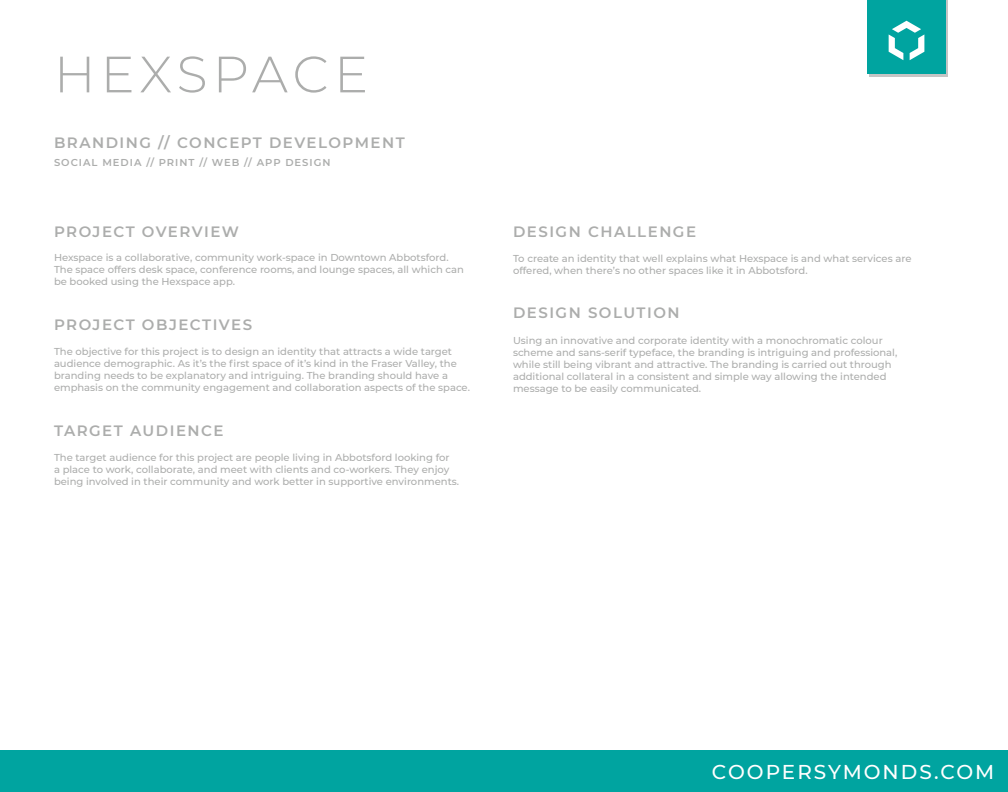
<style>
.page{position:relative;width:1008px;height:792px;background:#fff}
.page>*{position:absolute;margin:0;border:0;box-sizing:border-box;transform-origin:0 0}
.t1{font:300 51px "Montserrat";letter-spacing:.09em;color:#acadac}
.t2{font:500 20px "Montserrat";letter-spacing:.1em;color:#fff}
.t3{font:600 15px "Montserrat";letter-spacing:.1em;color:#acadac}
.t4{font:500 10px/12px "Montserrat";color:#acadac}
.t5{font:600 10px "Montserrat";letter-spacing:.1em;color:#acadac}
</style>
<div class="page">
<div style="left:0;top:750px;width:1008px;height:42px;background:#00a4a0"></div>
<div style="left:870px;top:0;width:78px;height:77px;background:linear-gradient(to right,#c5c5c5,#c5c5c5)"></div>
<div style="left:867px;top:0;width:78px;height:74px;background:#00a4a0"></div>
<svg style="left:889px;top:21px;width:35px;height:39px"></svg>
<h1 class="t1" style="left:54px;top:40px;width:316px">HEXSPACE</h1>
<h3 class="t3" style="left:54px;top:132px;width:352px">BRANDING // CONCEPT DEVELOPMENT</h3>
<p class="t5" style="left:54px;top:155px;width:278px">SOCIAL MEDIA // PRINT // WEB // APP DESIGN</p>
<h3 class="t3" style="left:54px;top:221px;width:187px">PROJECT OVERVIEW</h3>
<p class="t4" style="left:54px;top:251px;width:412px">Hexspace is a collaborative, community work-space in Downtown Abbotsford.<br>The space offers desk space, conference rooms, and lounge spaces, all which can be booked using the Hexspace app.</p>
<h3 class="t3" style="left:54px;top:314px;width:200px">PROJECT OBJECTIVES</h3>
<p class="t4" style="left:54px;top:345px;width:418px">The objective for this project is to design an identity that attracts a wide target audience demographic. As it’s the first space of it’s kind in the Fraser Valley, the branding needs to be explanatory and intriguing. The branding should have a emphasis on the community engagement and collaboration aspects of the space.</p>
<h3 class="t3" style="left:54px;top:420px;width:171px">TARGET AUDIENCE</h3>
<p class="t4" style="left:54px;top:451px;width:407px">The target audience for this project are people living in Abbotsford looking for<br>a place to work, collaborate, and meet with clients and co-workers. They enjoy being involved in their community and work better in supportive environments.</p>
<h3 class="t3" style="left:513px;top:221px;width:185px">DESIGN CHALLENGE</h3>
<p class="t4" style="left:513px;top:252px;width:400px">To create an identity that well explains what Hexspace is and what services are offered, when there’s no other spaces like it in Abbotsford.</p>
<h3 class="t3" style="left:513px;top:302px;width:168px">DESIGN SOLUTION</h3>
<p class="t4" style="left:513px;top:334px;width:386px">Using an innovative and corporate identity with a monochromatic colour scheme and sans-serif typeface, the branding is intriguing and professional, while still being vibrant and attractive. The branding is carried out through additional collateral in a consistent and simple way allowing the intended message to be easily communicated.</p>
<h2 class="t2" style="left:712px;top:758px;width:284px">COOPERSYMONDS.COM</h2>
</div>
